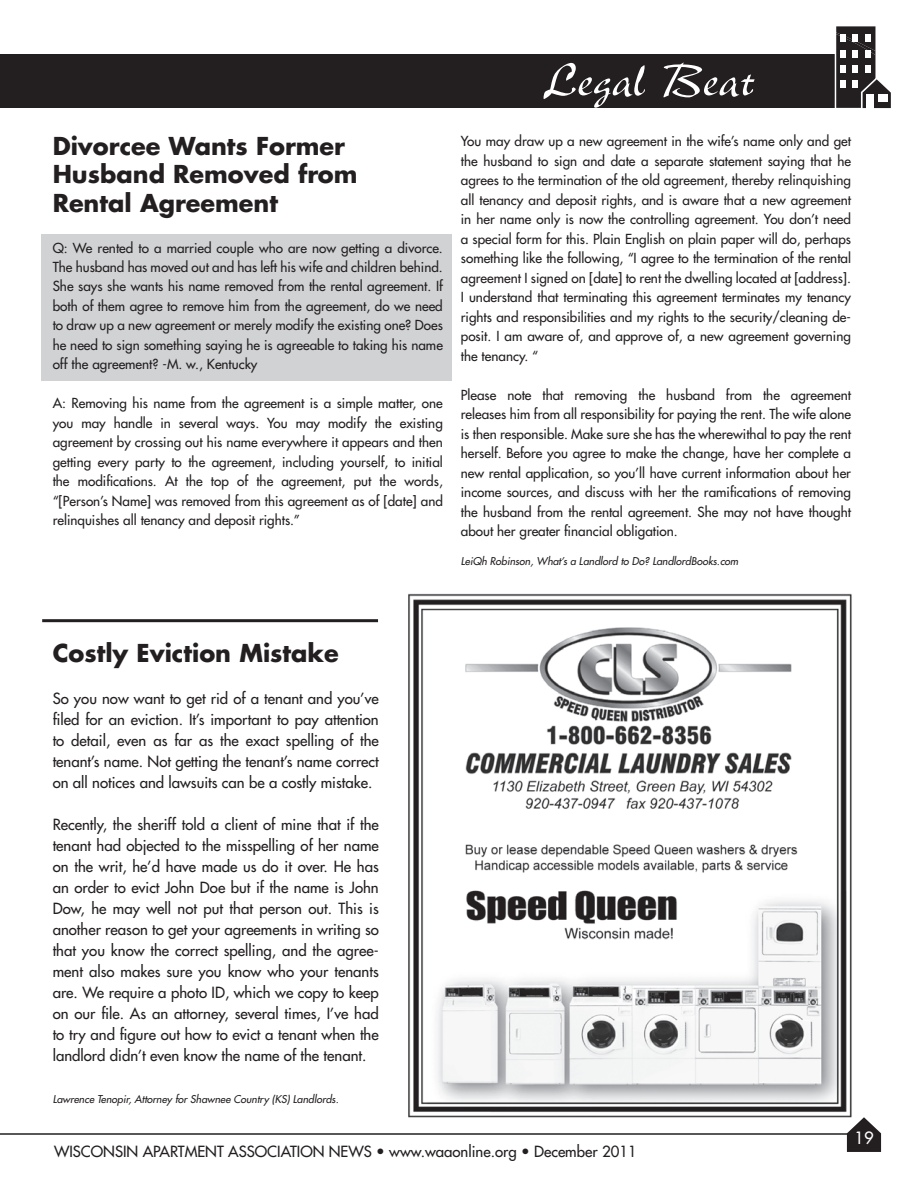
<style>
.page{position:relative;width:918px;height:1188px;background:#fff}
.page>*{position:absolute;margin:0;border:0;box-sizing:border-box;transform-origin:0 0}
.t1{font:51px "New Berolina";color:#fff}
.t2{font:700 24px/28.5px "Futura";color:#231f20}
.t3{font:16.5px "Futura";color:#fff}
.t4{font:15px/21px "Futura";color:#231f20;text-align:justify}
.t5{font:13.5px/19.5px "Futura";color:#231f20;text-align:justify}
.t6{font:italic 10.5px "Futura";color:#231f20}
</style>
<div class="page">
<div style="left:0;top:54px;width:835px;height:54px;background:#231f20"></div>
<svg style="left:836px;top:26px;width:55px;height:83px"></svg>
<div style="left:865px;top:34px;width:5px;height:8px;background:#fff"></div>
<div style="left:853px;top:34px;width:5px;height:8px;background:#fff"></div>
<div style="left:841px;top:34px;width:5px;height:8px;background:#fff"></div>
<div style="left:865px;top:50px;width:5px;height:8px;background:#fff"></div>
<div style="left:853px;top:50px;width:5px;height:8px;background:#fff"></div>
<div style="left:841px;top:50px;width:5px;height:8px;background:#fff"></div>
<div style="left:865px;top:65px;width:5px;height:8px;background:#fff"></div>
<div style="left:853px;top:65px;width:5px;height:8px;background:#fff"></div>
<div style="left:841px;top:65px;width:5px;height:8px;background:#fff"></div>
<div style="left:853px;top:80px;width:5px;height:8px;background:#fff"></div>
<div style="left:841px;top:80px;width:5px;height:8px;background:#fff"></div>
<div style="left:878px;top:94px;width:9px;height:8px;background:#fff"></div>
<div style="left:866px;top:94px;width:7px;height:15px;background:#fff"></div>
<div style="left:41px;top:234px;width:411px;height:147px;background:#d1d2d4"></div>
<svg style="left:847px;top:1117px;width:34px;height:35px"></svg>
<hr style="left:0;top:1133px;width:858px;height:2px;background:#231f20">
<img style="left:408px;top:593px;width:444px;height:524px">
<hr style="left:42px;top:619px;width:336px;height:3px;background:#231f20">
<h2 class="t2" style="left:53px;top:131px;width:306px">Divorcee Wants Former<br>Husband Removed from<br>Rental Agreement</h2>
<p class="t5" style="left:53px;top:238px;width:392px">Q: We rented to a married couple who are now getting a divorce.<br>The husband has moved out and has left his wife and children behind.<br>She says she wants his name removed from the rental agreement. If both of them agree to remove him from the agreement, do we need to draw up a new agreement or merely modify the existing one? Does he need to sign something saying he is agreeable to taking his name off the agreement? -M. w., Kentucky</p>
<p class="t5" style="left:53px;top:394px;width:392px">A: Removing his name from the agreement is a simple matter, one you may handle in several ways. You may modify the existing agreement by crossing out his name everywhere it appears and then getting every party to the agreement, including yourself, to initial the modifications. At the top of the agreement, put the words, “[Person’s Name] was removed from this agreement as of [date] and relinquishes all tenancy and deposit rights.”</p>
<h1 class="t1" style="left:542px;top:53px;width:215px">Legal Beat</h1>
<p class="t5" style="left:461px;top:132px;width:392px">You may draw up a new agreement in the wife’s name only and get the husband to sign and date a separate statement saying that he agrees to the termination of the old agreement, thereby relinquishing all tenancy and deposit rights, and is aware that a new agreement in her name only is now the controlling agreement. You don’t need a special form for this. Plain English on plain paper will do, perhaps something like the following, “I agree to the termination of the rental agreement I signed on [date] to rent the dwelling located at [address].<br>I understand that terminating this agreement terminates my tenancy rights and responsibilities and my rights to the security/cleaning de&shy;posit. I am aware of, and approve of, a new agreement governing the tenancy. “</p>
<p class="t5" style="left:461px;top:385px;width:392px">Please note that removing the husband from the agreement releases him from all responsibility for paying the rent. The wife alone is then responsible. Make sure she has the wherewithal to pay the rent herself. Before you agree to make the change, have her complete a new rental application, so you’ll have current information about her income sources, and discuss with her the ramifications of removing the husband from the rental agreement. She may not have thought about her greater financial obligation.</p>
<p class="t6" style="left:461px;top:554px;width:279px">LeiQh Robinson, What’s a Landlord to Do? LandlordBooks.com</p>
<h2 class="t2" style="left:53px;top:638px;width:288px">Costly Eviction Mistake</h2>
<p class="t4" style="left:53px;top:687px;width:328px">So you now want to get rid of a tenant and you’ve filed for an eviction. It’s important to pay attention to detail, even as far as the exact spelling of the tenant’s name. Not getting the tenant’s name correct on all notices and lawsuits can be a costly mistake.</p>
<p class="t4" style="left:53px;top:813px;width:328px">Recently, the sheriff told a client of mine that if the tenant had objected to the misspelling of her name on the writ, he’d have made us do it over. He has an order to evict John Doe but if the name is John Dow, he may well not put that person out. This is another reason to get your agreements in writing so that you know the correct spelling, and the agree&shy;ment also makes sure you know who your tenants are. We require a photo ID, which we copy to keep on our file. As an attorney, several times, I’ve had to try and figure out how to evict a tenant when the landlord didn’t even know the name of the tenant.</p>
<p class="t6" style="left:53px;top:1092px;width:288px">Lawrence Tenopir, Attorney for Shawnee Country (KS) Landlords.</p>
<p class="t4" style="left:54px;top:1141px;width:584px">WISCONSIN APARTMENT ASSOCIATION NEWS • www.waaonline.org • December 2011</p>
<p class="t3" style="left:854px;top:1127px;width:21px">19</p>
</div>
